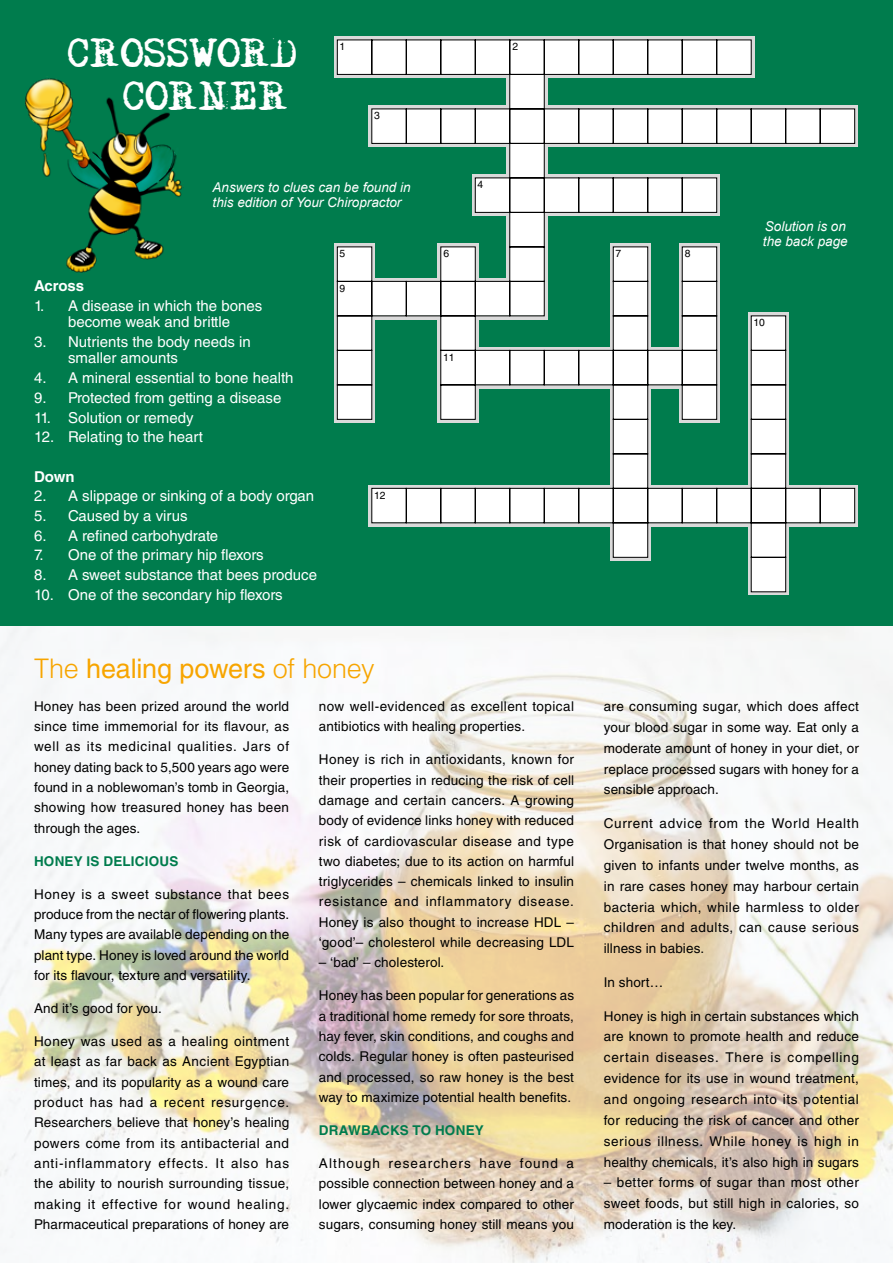
<style>
.page{position:relative;width:893px;height:1263px;background:#fff}
.page>*{position:absolute;margin:0;border:0;box-sizing:border-box;transform-origin:0 0}
.t1{font:36px/43.2px "My Type";letter-spacing:.01em;color:#fff;text-align:right}
.t2{font:27px "Helvetica LT Std";letter-spacing:-.005em;color:#f7a500}
.t3{font:15px/16.5px "Helvetica LT Std";color:#fff;text-align:center}
.t4{font:700 15px "Helvetica LT Std";color:#fff}
.t5{font:13.5px/20.2px "Helvetica LT Std";letter-spacing:.01em;color:#000;text-align:justify}
.t6{font:italic 13.5px/15px "Arial";color:#fff}
.t7{font:700 13.5px "Helvetica LT Std";letter-spacing:.015em;color:#007c4d}
.t8{font:10.35px "Helvetica LT Std";color:#000}
.s1{font-weight:300}
</style>
<div class="page">
<img style="left:0;top:625px;width:893px;height:638px">
<div style="left:0;top:0;width:893px;height:625px;background:#007c4d"></div>
<hr style="left:334px;top:40px;width:3px;height:34px;background:#dadada">
<svg style="left:334px;top:74px;width:3px;height:4px"></svg>
<hr style="left:334px;top:247px;width:3px;height:34px;background:#dadada">
<hr style="left:334px;top:281px;width:3px;height:35px;background:#dadada">
<hr style="left:334px;top:316px;width:3px;height:34px;background:#dadada">
<hr style="left:334px;top:350px;width:3px;height:35px;background:#dadada">
<hr style="left:334px;top:385px;width:3px;height:34px;background:#dadada">
<svg style="left:334px;top:419px;width:3px;height:4px"></svg>
<hr style="left:337px;top:37px;width:35px;height:3px;background:#dadada">
<hr style="left:372px;top:37px;width:34px;height:3px;background:#dadada">
<hr style="left:406px;top:37px;width:35px;height:3px;background:#dadada">
<hr style="left:441px;top:37px;width:34px;height:3px;background:#dadada">
<hr style="left:475px;top:37px;width:35px;height:3px;background:#dadada">
<hr style="left:510px;top:37px;width:34px;height:3px;background:#dadada">
<hr style="left:544px;top:37px;width:35px;height:3px;background:#dadada">
<hr style="left:579px;top:37px;width:34px;height:3px;background:#dadada">
<hr style="left:613px;top:37px;width:35px;height:3px;background:#dadada">
<hr style="left:648px;top:37px;width:34px;height:3px;background:#dadada">
<hr style="left:682px;top:37px;width:35px;height:3px;background:#dadada">
<hr style="left:717px;top:37px;width:34px;height:3px;background:#dadada">
<hr style="left:751px;top:592px;width:35px;height:3px;background:#dadada">
<hr style="left:855px;top:109px;width:3px;height:34px;background:#dadada">
<svg style="left:855px;top:143px;width:3px;height:4px"></svg>
<hr style="left:855px;top:488px;width:3px;height:35px;background:#dadada">
<svg style="left:337px;top:39px;width:518px;height:553px"></svg>
<img style="left:25px;top:78px;width:157px;height:195px">
<h1 class="t1" style="left:68px;top:37px;width:230px">CROSSWORD<br>CORNER</h1>
<p class="t8" style="left:340px;top:41px;width:7px">1</p>
<p class="t8" style="left:512px;top:41px;width:7px">2</p>
<p class="t8" style="left:374px;top:110px;width:7px">3</p>
<p class="t6" style="left:213px;top:180px;width:200px">Answers to clues can be found in this edition of Your Chiropractor</p>
<p class="t8" style="left:477px;top:179px;width:7px">4</p>
<p class="t4" style="left:34px;top:277px;width:52px">Across</p>
<p class="t3" style="left:34px;top:297px;width:230px">1. A disease in which the bones become weak and brittle</p>
<p class="t3" style="left:68px;top:333px;width:184px;text-align:left;text-indent:-34px">3. Nutrients the body needs in smaller amounts</p>
<p class="t3" style="left:34px;top:370px;width:261px">4. A mineral essential to bone health</p>
<p class="t3" style="left:34px;top:389px;width:249px">9. Protected from getting a disease</p>
<p class="t3" style="left:34px;top:409px;width:161px">11. Solution or remedy</p>
<p class="t3" style="left:34px;top:429px;width:171px">12. Relating to the heart</p>
<p class="t4" style="left:34px;top:467px;width:42px">Down</p>
<p class="t3" style="left:34px;top:488px;width:282px">2. A slippage or sinking of a body organ</p>
<p class="t3" style="left:34px;top:507px;width:155px">5. Caused by a virus</p>
<p class="t3" style="left:34px;top:527px;width:186px">6. A refined carbohydrate</p>
<p class="t3" style="left:34px;top:547px;width:231px">7. One of the primary hip flexors</p>
<p class="t3" style="left:34px;top:566px;width:285px">8. A sweet substance that bees produce</p>
<p class="t3" style="left:34px;top:586px;width:250px">10. One of the secondary hip flexors</p>
<p class="t8" style="left:340px;top:248px;width:7px">5</p>
<p class="t8" style="left:443px;top:248px;width:7px">6</p>
<p class="t8" style="left:615px;top:248px;width:7px">7</p>
<p class="t8" style="left:685px;top:248px;width:7px">8</p>
<p class="t8" style="left:340px;top:282px;width:7px">9</p>
<p class="t8" style="left:374px;top:489px;width:13px">12</p>
<p class="t8" style="left:443px;top:351px;width:13px">11</p>
<p class="t6" style="left:763px;top:219px;width:86px">Solution is on the back page</p>
<p class="t8" style="left:753px;top:317px;width:13px">10</p>
<h2 class="t2" style="left:34px;top:653px;width:342px"><span class="s1">The</span> healing powers <span class="s1">of honey</span></h2>
<p class="t5" style="left:34px;top:696px;width:257px">Honey has been prized around the world since time immemorial for its flavour, as well as its medicinal qualities. Jars of honey dating back to 5,500 years ago were found in a noblewoman’s tomb in Georgia, showing how treasured honey has been through the ages.</p>
<p class="t7" style="left:34px;top:853px;width:146px">HONEY IS DELICIOUS</p>
<p class="t5" style="left:34px;top:884px;width:257px">Honey is a sweet substance that bees produce from the nectar of flowering plants.<br>Many types are available depending on the plant type. Honey is loved around the world for its flavour, texture and versatility.</p>
<p class="t5" style="left:34px;top:998px;width:129px">And it’s good for you.</p>
<p class="t5" style="left:34px;top:1031px;width:257px">Honey was used as a healing ointment at least as far back as Ancient Egyptian times, and its popularity as a wound care product has had a recent resurgence.<br>Researchers believe that honey’s healing powers come from its antibacterial and anti-inflammatory effects. It also has the ability to nourish surrounding tissue, making it effective for wound healing.<br>Pharmaceutical preparations of honey are</p>
<p class="t5" style="left:319px;top:696px;width:257px">now well-evidenced as excellent topical antibiotics with healing properties.</p>
<p class="t5" style="left:319px;top:749px;width:257px">Honey is rich in antioxidants, known for their properties in reducing the risk of cell damage and certain cancers. A growing body of evidence links honey with reduced risk of cardiovascular disease and type two diabetes; due to its action on harmful triglycerides – chemicals linked to insulin resistance and inflammatory disease.<br>Honey is also thought to increase HDL – ‘good’– cholesterol while decreasing LDL</p>
<p class="t5" style="left:319px;top:952px;width:127px">– ‘bad’ – cholesterol.</p>
<p class="t5" style="left:319px;top:985px;width:257px">Honey has been popular for generations as a traditional home remedy for sore throats, hay fever, skin conditions, and coughs and colds. Regular honey is often pasteurised and processed, so raw honey is the best way to maximize potential health benefits.</p>
<p class="t7" style="left:319px;top:1122px;width:166px">DRAWBACKS TO HONEY</p>
<p class="t5" style="left:319px;top:1153px;width:257px">Although researchers have found a possible connection between honey and a lower glycaemic index compared to other sugars, consuming honey still means you</p>
<p class="t5" style="left:604px;top:696px;width:257px;line-height:20.9px">are consuming sugar, which does affect your blood sugar in some way. Eat only a moderate amount of honey in your diet, or replace processed sugars with honey for a sensible approach.</p>
<p class="t5" style="left:604px;top:813px;width:257px;line-height:20.9px">Current advice from the World Health Organisation is that honey should not be given to infants under twelve months, as in rare cases honey may harbour certain bacteria which, while harmless to older children and adults, can cause serious illness in babies.</p>
<p class="t5" style="left:604px;top:972px;width:61px">In short…</p>
<p class="t5" style="left:604px;top:1005px;width:257px;line-height:20.9px">Honey is high in certain substances which are known to promote health and reduce certain diseases. There is compelling evidence for its use in wound treatment, and ongoing research into its potential for reducing the risk of cancer and other serious illness. While honey is high in healthy chemicals, it’s also high in sugars</p>
<p class="t5" style="left:604px;top:1172px;width:257px;line-height:20.9px">– better forms of sugar than most other sweet foods, but still high in calories, so moderation is the key.</p>
</div>
